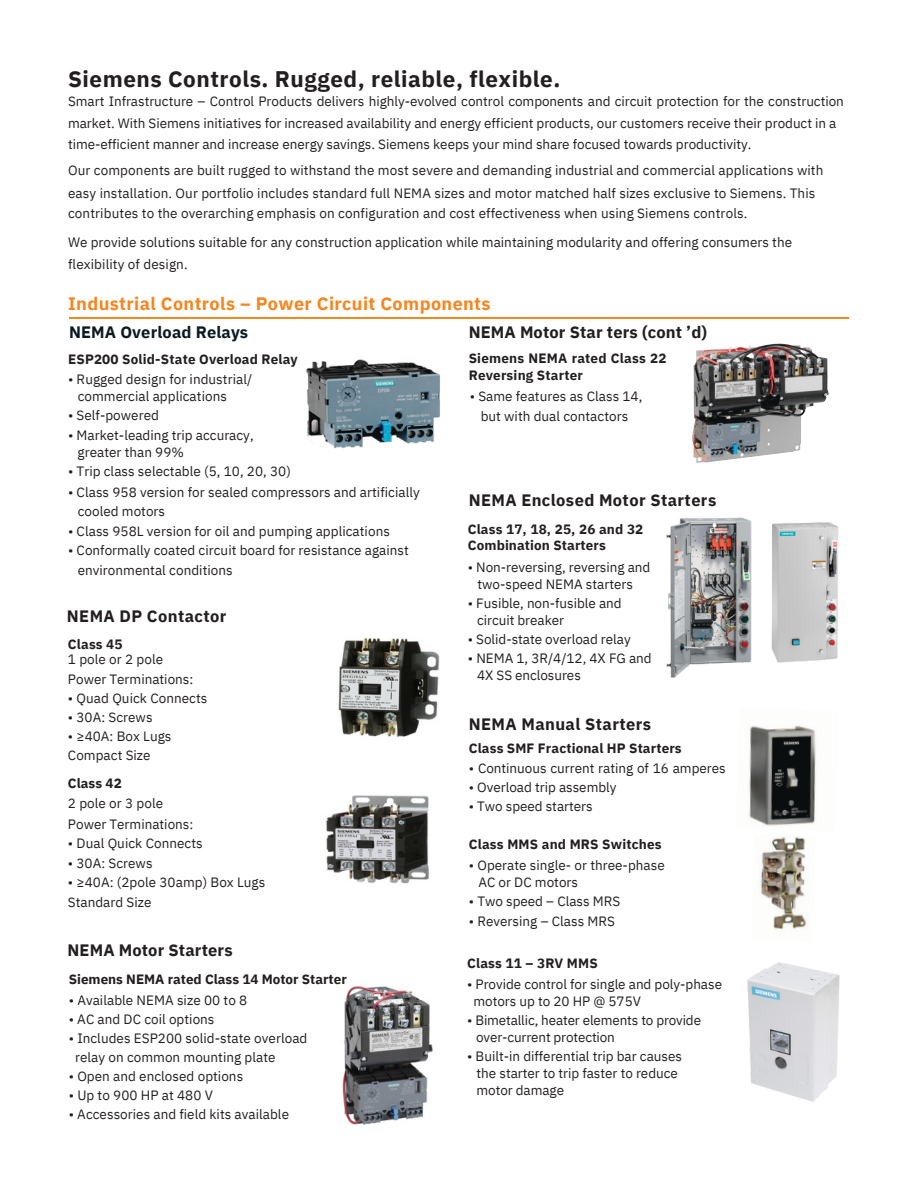
<style>
.page{position:relative;width:918px;height:1188px;background:#fff}
.page>*{position:absolute;margin:0;border:0;box-sizing:border-box;transform-origin:0 0}
.t1{font:700 22.5px "IBM Plex Sans";letter-spacing:.025em;color:#231f20}
.t2{font:700 18px "IBM Plex Sans";letter-spacing:.02em;color:#f6861f}
.t3{font:700 16.5px "IBM Plex Sans";letter-spacing:.025em;color:#231f20}
.t4{font:700 16.5px "IBM Plex Sans";letter-spacing:.01em;color:#0c1a21}
.t5{font:13.5px/19.2px "IBM Plex Sans";color:#231f20;text-align:center}
.t6{font:700 13.5px/16.8px "IBM Plex Sans";letter-spacing:.01em;color:#231f20}
</style>
<div class="page">
<img style="left:306px;top:359px;width:134px;height:90px">
<img style="left:342px;top:986px;width:91px;height:139px">
<hr style="left:69px;top:317px;width:780px;height:2px;background:#f6861f">
<img style="left:749px;top:725px;width:67px;height:101px">
<img style="left:760px;top:836px;width:48px;height:95px">
<img style="left:747px;top:962px;width:93px;height:140px">
<img style="left:666px;top:517px;width:86px;height:161px">
<img style="left:771px;top:522px;width:68px;height:141px">
<img style="left:338px;top:638px;width:102px;height:100px">
<img style="left:326px;top:795px;width:103px;height:89px">
<img style="left:692px;top:344px;width:137px;height:119px">
<h3 class="t1" style="left:68px;top:64px;width:494px">Siemens Controls. Rugged, reliable, flexible.</h3>
<h2 class="t5" style="left:68px;top:90px;width:777px;line-height:22.5px;text-align:left">Smart Infrastructure – Control Products delivers highly-evolved control components and circuit protection for the construction market. With Siemens initiatives for increased availability and energy efficient products, our customers receive their product in a</h2>
<h3 class="t5" style="left:68px;top:134px;width:685px">time-efficient manner and increase energy savings. Siemens keeps your mind share focused towards productivity.</h3>
<p class="t5" style="left:68px;top:160px;width:757px">Our components are built rugged to withstand the most severe and demanding industrial and commercial applications with</p>
<p class="t5" style="left:68px;top:184px;width:749px">easy installation. Our portfolio includes standard full NEMA sizes and motor matched half sizes exclusive to Siemens. This</p>
<h3 class="t5" style="left:68px;top:204px;width:681px">contributes to the overarching emphasis on configuration and cost effectiveness when using Siemens controls.</h3>
<p class="t5" style="left:68px;top:232px;width:726px">We provide solutions suitable for any construction application while maintaining modularity and offering consumers the</p>
<p class="t5" style="left:68px;top:254px;width:121px">flexibility of design.</p>
<p class="t2" style="left:68px;top:291px;width:424px">Industrial Controls – Power Circuit Components</p>
<p class="t4" style="left:69px;top:322px;width:181px">NEMA Overload Relays</p>
<p class="t6" style="left:68px;top:350px;width:231px">ESP200 Solid-State Overload Relay</p>
<p class="t5" style="left:68px;top:369px;width:186px">• Rugged design for industrial/</p>
<p class="t5" style="left:78px;top:386px;width:151px">commercial applications</p>
<p class="t5" style="left:68px;top:405px;width:92px">• Self-powered</p>
<p class="t5" style="left:68px;top:426px;width:187px">• Market-leading trip accuracy,</p>
<p class="t5" style="left:78px;top:442px;width:108px">greater than 99%</p>
<p class="t5" style="left:68px;top:462px;width:224px">• Trip class selectable (5, 10, 20, 30)</p>
<p class="t5" style="left:68px;top:482px;width:353px">• Class 958 version for sealed compressors and artificially</p>
<h2 class="t5" style="left:78px;top:501px;width:89px">cooled motors</h2>
<h3 class="t5" style="left:68px;top:521px;width:323px">• Class 958L version for oil and pumping applications</h3>
<p class="t5" style="left:68px;top:540px;width:342px">• Conformally coated circuit board for resistance against</p>
<p class="t5" style="left:78px;top:561px;width:157px">environmental conditions</p>
<p class="t3" style="left:67px;top:605px;width:161px">NEMA DP Contactor</p>
<p class="t6" style="left:68px;top:635px;width:56px">Class 45</p>
<p class="t5" style="left:68px;top:650px;width:97px">1 pole or 2 pole</p>
<p class="t5" style="left:68px;top:669px;width:127px">Power Terminations:</p>
<p class="t5" style="left:68px;top:688px;width:141px">• Quad Quick Connects</p>
<p class="t5" style="left:68px;top:707px;width:86px">• 30A: Screws</p>
<p class="t5" style="left:68px;top:726px;width:105px">• ≥40A: Box Lugs</p>
<p class="t5" style="left:68px;top:745px;width:84px">Compact Size</p>
<p class="t6" style="left:68px;top:775px;width:55px">Class 42</p>
<p class="t5" style="left:68px;top:794px;width:97px">2 pole or 3 pole</p>
<p class="t5" style="left:68px;top:814px;width:127px">Power Terminations:</p>
<p class="t5" style="left:68px;top:833px;width:136px">• Dual Quick Connects</p>
<h2 class="t5" style="left:68px;top:853px;width:86px">• 30A: Screws</h2>
<p class="t5" style="left:68px;top:872px;width:199px">• ≥40A: (2pole 30amp) Box Lugs</p>
<p class="t5" style="left:68px;top:893px;width:85px">Standard Size</p>
<p class="t3" style="left:68px;top:939px;width:167px">NEMA Motor Starters</p>
<p class="t6" style="left:69px;top:970px;width:280px">Siemens NEMA rated Class 14 Motor Starter</p>
<p class="t5" style="left:69px;top:990px;width:180px">• Available NEMA size 00 to 8</p>
<p class="t5" style="left:69px;top:1009px;width:147px">• AC and DC coil options</p>
<p class="t5" style="left:69px;top:1028px;width:240px">• Includes ESP200 solid-state overload</p>
<p class="t5" style="left:75px;top:1047px;width:202px">relay on common mounting plate</p>
<p class="t5" style="left:69px;top:1066px;width:176px">• Open and enclosed options</p>
<p class="t5" style="left:69px;top:1086px;width:146px">• Up to 900 HP at 480 V</p>
<p class="t5" style="left:69px;top:1105px;width:222px">• Accessories and field kits available</p>
<h3 class="t3" style="left:469px;top:321px;width:240px">NEMA Motor Star ters (cont ’d)</h3>
<p class="t6" style="left:469px;top:350px;width:199px">Siemens NEMA rated Class 22<br>Reversing Starter</p>
<p class="t5" style="left:470px;top:387px;width:174px">• Same features as Class 14, but with dual contactors</p>
<p class="t3" style="left:469px;top:489px;width:249px">NEMA Enclosed Motor Starters</p>
<p class="t6" style="left:468px;top:520px;width:177px">Class 17, 18, 25, 26 and 32<br>Combination Starters</p>
<p class="t5" style="left:468px;top:557px;width:184px">• Non-reversing, reversing and</p>
<p class="t5" style="left:477px;top:574px;width:157px">two-speed NEMA starters</p>
<p class="t5" style="left:468px;top:593px;width:155px">• Fusible, non-fusible and</p>
<p class="t5" style="left:477px;top:610px;width:88px">circuit breaker</p>
<p class="t5" style="left:468px;top:629px;width:164px">• Solid-state overload relay</p>
<h2 class="t5" style="left:468px;top:648px;width:185px">• NEMA 1, 3R/4/12, 4X FG and</h2>
<h3 class="t5" style="left:477px;top:665px;width:105px">4X SS enclosures</h3>
<p class="t3" style="left:469px;top:713px;width:184px">NEMA Manual Starters</p>
<p class="t6" style="left:469px;top:739px;width:214px">Class SMF Fractional HP Starters</p>
<p class="t5" style="left:469px;top:758px;width:258px">• Continuous current rating of 16 amperes</p>
<p class="t5" style="left:469px;top:778px;width:149px">• Overload trip assembly</p>
<h3 class="t5" style="left:469px;top:797px;width:125px">• Two speed starters</h3>
<p class="t6" style="left:469px;top:835px;width:194px">Class MMS and MRS Switches</p>
<p class="t5" style="left:469px;top:855px;width:198px">• Operate single- or three-phase</p>
<p class="t5" style="left:478px;top:872px;width:101px">AC or DC motors</p>
<h2 class="t5" style="left:469px;top:891px;width:153px">• Two speed – Class MRS</h2>
<p class="t5" style="left:469px;top:911px;width:148px">• Reversing – Class MRS</p>
<p class="t6" style="left:467px;top:955px;width:132px">Class 11 – 3RV MMS</p>
<p class="t5" style="left:467px;top:974px;width:256px">• Provide control for single and poly-phase</p>
<p class="t5" style="left:473px;top:991px;width:169px">motors up to 20 HP @ 575V</p>
<p class="t5" style="left:467px;top:1010px;width:235px">• Bimetallic, heater elements to provide</p>
<p class="t5" style="left:476px;top:1027px;width:140px">over-current protection</p>
<p class="t5" style="left:467px;top:1046px;width:216px">• Built-in differential trip bar causes</p>
<p class="t5" style="left:477px;top:1063px;width:203px">the starter to trip faster to reduce</p>
<p class="t5" style="left:476px;top:1080px;width:89px">motor damage</p>
</div>
